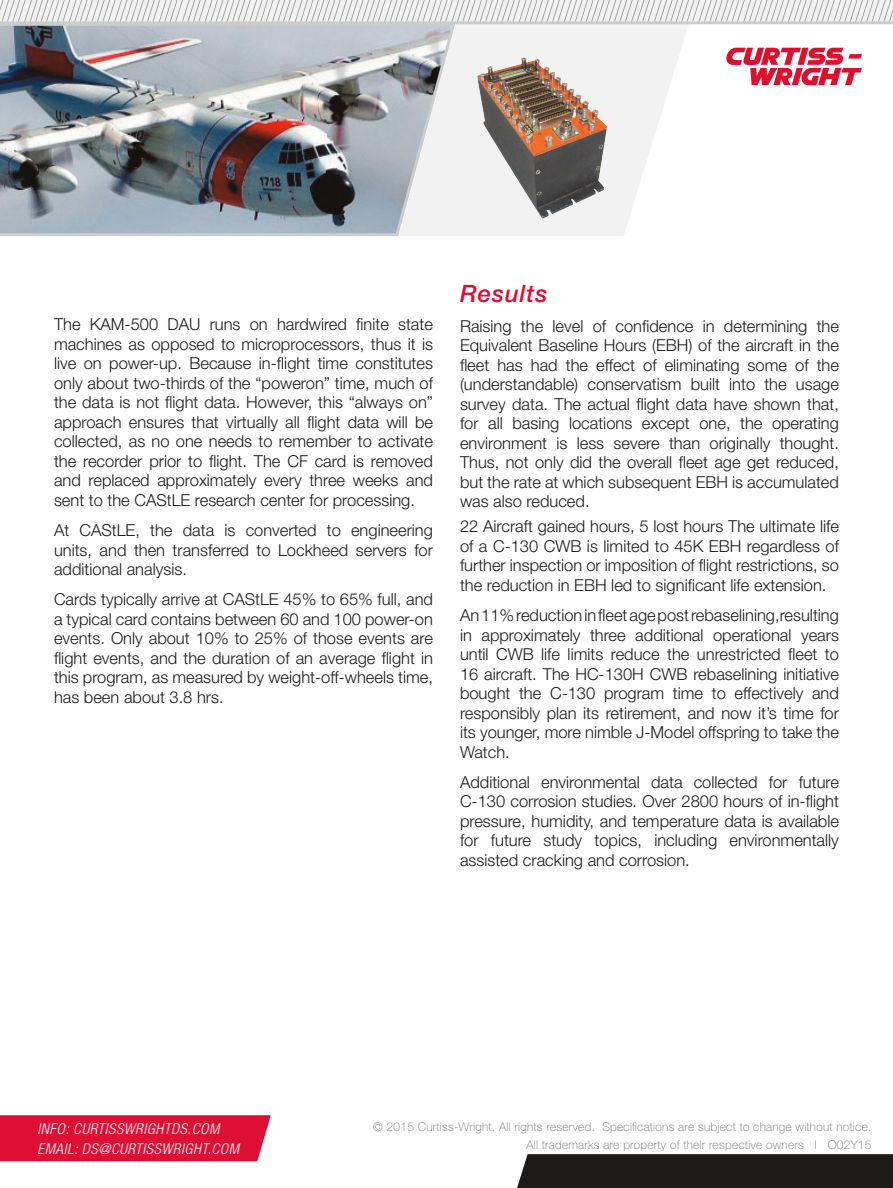
<style>
.page{position:relative;width:893px;height:1188px;background:#fff}
.page>*{position:absolute;margin:0;border:0;box-sizing:border-box;transform-origin:0 0}
.Body_Text{font:italic 500 24px "Helvetica Neue LT Std";letter-spacing:.04em;color:#df0f34}
.Body_Text-2{font:300 16.5px/19.5px "Helvetica Neue LT Std";color:#1c1b1a;text-align:justify}
.Text_-_Heading_1{font:300 16.5px/19.5px "Helvetica Neue LT Std";color:#1c1b1a;text-align:justify}
.Body_Text-3{font:italic 300 condensed 15px "Helvetica Neue LT Std";letter-spacing:.04em;color:#fff}
.t1{font:100 12px/17.2px "Helvetica Neue LT Std";letter-spacing:.02em;color:#6f7070;text-align:right}
</style>
<div class="page">
<div style="left:0;top:1115px;width:271px;height:46px;background:#df0f34"></div>
<div style="left:517px;top:1154px;width:376px;height:34px;background:#1c1b1a"></div>
<svg style="left:726px;top:48px;width:136px;height:37px"></svg>
<img style="left:0;top:24px;width:399px;height:212px">
<svg style="left:0;top:0;width:893px;height:21px"></svg>
<hr style="left:0;top:21px;width:893px;height:3px;background:#cbcdcd">
<svg style="left:399px;top:24px;width:290px;height:212px;fill:#f2f2f2"></svg>
<img style="left:476px;top:54px;width:135px;height:167px">
<p class="Body_Text-2" style="left:54px;top:314px;width:381px">The KAM-500 DAU runs on hardwired finite state machines as opposed to microprocessors, thus it is live on power-up. Because in-flight time constitutes only about two-thirds of the “poweron” time, much of the data is not flight data. However, this “always on” approach ensures that virtually all flight data will be collected, as no one needs to remember to activate the recorder prior to flight. The CF card is removed and replaced approximately every three weeks and sent to the CAStLE research center for processing.</p>
<p class="Body_Text-2" style="left:54px;top:520px;width:380px">At CAStLE, the data is converted to engineering units, and then transferred to Lockheed servers for additional analysis.</p>
<p class="Body_Text-2" style="left:54px;top:590px;width:380px">Cards typically arrive at CAStLE 45% to 65% full, and a typical card contains between 60 and 100 power-on events. Only about 10% to 25% of those events are flight events, and the duration of an average flight in this program, as measured by weight-off-wheels time, has been about 3.8 hrs.</p>
<p class="Body_Text" style="left:460px;top:279px;width:89px">Results</p>
<p class="Text_-_Heading_1" style="left:460px;top:316px;width:381px">Raising the level of confidence in determining the Equivalent Baseline Hours (EBH) of the aircraft in the fleet has had the effect of eliminating some of the (understandable) conservatism built into the usage survey data. The actual flight data have shown that, for all basing locations except one, the operating environment is less severe than originally thought.<br>Thus, not only did the overall fleet age get reduced, but the rate at which subsequent EBH is accumulated was also reduced.</p>
<p class="Body_Text-2" style="left:460px;top:516px;width:380px">22 Aircraft gained hours, 5 lost hours The ultimate life of a C-130 CWB is limited to 45K EBH regardless of further inspection or imposition of flight restrictions, so the reduction in EBH led to significant life extension.</p>
<p class="Body_Text-2" style="left:460px;top:605px;width:380px">An 11% reduction in fleet age post rebaselining,resulting in approximately three additional operational years until CWB life limits reduce the unrestricted fleet to 16 aircraft. The HC-130H CWB rebaselining initiative bought the C-130 program time to effectively and responsibly plan its retirement, and now it’s time for its younger, more nimble J-Model offspring to take the Watch.</p>
<p class="Body_Text-2" style="left:460px;top:772px;width:380px">Additional environmental data collected for future C-130 corrosion studies. Over 2800 hours of in-flight pressure, humidity, and temperature data is available for future study topics, including environmentally assisted cracking and corrosion.</p>
<p class="Body_Text-3" style="left:38px;top:1120px;width:183px">INFO: CURTISSWRIGHTDS.COM</p>
<p class="Body_Text-3" style="left:38px;top:1140px;width:203px">EMAIL: DS@CURTISSWRIGHT.COM</p>
<p class="t1" style="left:373px;top:1118px;width:500px">© 2015 Curtiss-Wright. All rights reserved. Specifications are subject to change without notice.<br>All trademarks are property of their respective owners I O02Y15</p>
</div>
